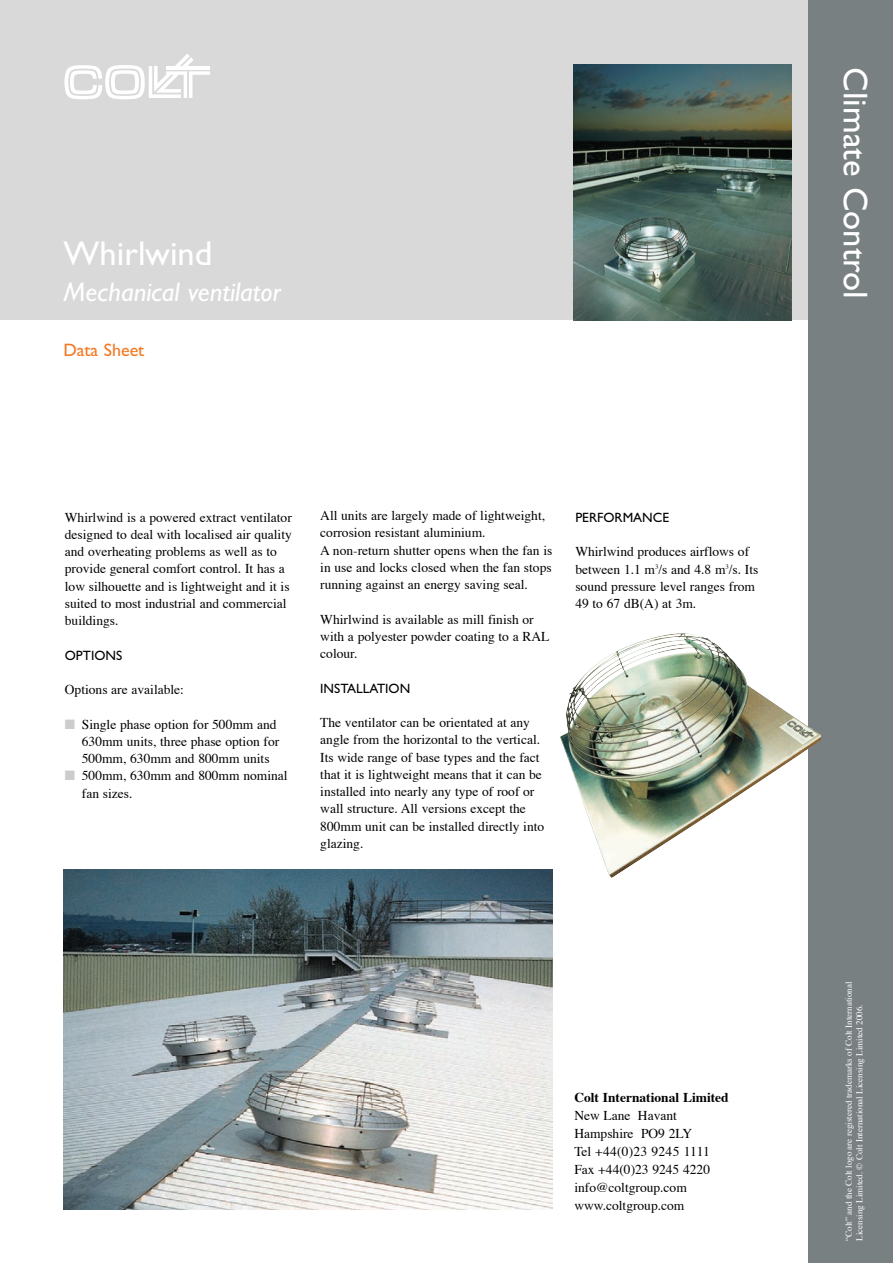
<style>
.page{position:relative;width:893px;height:1263px;background:#fff}
.page>*{position:absolute;margin:0;border:0;box-sizing:border-box;transform-origin:0 0}
.t1{font:34.5px "Gill Sans";color:#fff}
.t2{font:italic 27px "Gill Sans";color:#fff}
.t3{font:18px "Gill Sans";color:#f47821}
.t4{font:13.5px/17.2px "Times";color:#000}
.t5{font:13.5px "Gill Sans";color:#000}
.t6{font:700 13.5px "Times";color:#000}
.t7{font:9px/10.8px "Times";color:#fff}
.s1{color:#ccc}
</style>
<div class="page">
<div style="left:0;top:1px;width:816px;height:319px;background:#d9d9d9"></div>
<div style="left:808px;top:1px;width:85px;height:1262px;background:#798082"></div>
<svg style="left:64px;top:54px;width:146px;height:45px"></svg>
<hr style="left:166px;top:66px;width:44px;height:3px;background:#fff">
<img style="left:574px;top:64px;width:218px;height:256px">
<img style="left:560px;top:633px;width:261px;height:245px">
<img style="left:63px;top:869px;width:490px;height:341px">
<h1 class="t1" style="left:64px;top:241px;width:150px">Whirlwind</h1>
<h2 class="t2" style="left:64px;top:283px;width:219px">Mechanical ventilator</h2>
<h3 class="t3" style="left:63px;top:343px;width:82px">Data Sheet</h3>
<p class="t4" style="left:65px;top:510px;width:229px">Whirlwind is a powered extract ventilator designed to deal with localised air quality and overheating problems as well as to provide general comfort control. It has a low silhouette and is lightweight and it is suited to most industrial and commercial buildings.</p>
<p class="t5" style="left:65px;top:650px;width:59px">OPTIONS</p>
<p class="t4" style="left:65px;top:682px;width:121px">Options are available:</p>
<p class="t4" style="left:82px;top:717px;width:199px;text-indent:-17px"><span class="s1">■</span> Single phase option for 500mm and<br>630mm units, three phase option for<br>500mm, 630mm and 800mm units</p>
<p class="t4" style="left:82px;top:768px;width:207px;text-indent:-17px"><span class="s1">■</span> 500mm, 630mm and 800mm nominal fan sizes.</p>
<p class="t4" style="left:320px;top:508px;width:234px">All units are largely made of lightweight, corrosion resistant aluminium.<br>A non-return shutter opens when the fan is in use and locks closed when the fan stops running against an energy saving seal.</p>
<p class="t4" style="left:320px;top:612px;width:231px">Whirlwind is available as mill finish or with a polyester powder coating to a RAL colour.</p>
<p class="t5" style="left:320px;top:683px;width:91px">INSTALLATION</p>
<p class="t4" style="left:320px;top:715px;width:226px">The ventilator can be orientated at any angle from the horizontal to the vertical.<br>Its wide range of base types and the fact that it is lightweight means that it can be installed into nearly any type of roof or wall structure. All versions except the 800mm unit can be installed directly into glazing.</p>
<p class="t5" style="left:575px;top:513px;width:95px">PERFORMANCE</p>
<p class="t4" style="left:575px;top:544px;width:185px">Whirlwind produces airflows of between 1.1 m<sup>3</sup>/s and 4.8 m<sup>3</sup>/s. Its sound pressure level ranges from<br>49 to 67 dB(A) at 3m.</p>
<p class="t6" style="left:574px;top:1092px;width:156px">Colt International Limited</p>
<p class="t4" style="left:574px;top:1107px;width:137px;line-height:18px">New Lane Havant<br>Hampshire PO9 2LY<br>Tel +44(0)23 9245 1111<br>Fax +44(0)23 9245 4220 info@coltgroup.com www.coltgroup.com</p>
<h1 class="t1" style="left:867px;top:67px;width:232px;rotate:90deg">Climate Control</h1>
<p class="t7" style="left:844px;top:1241px;width:261px;rotate:-90deg">“Colt” and the Colt logo are registered trademarks of Colt International<br>Licensing Limited. © Colt International Licensing Limited 2006.</p>
</div>
